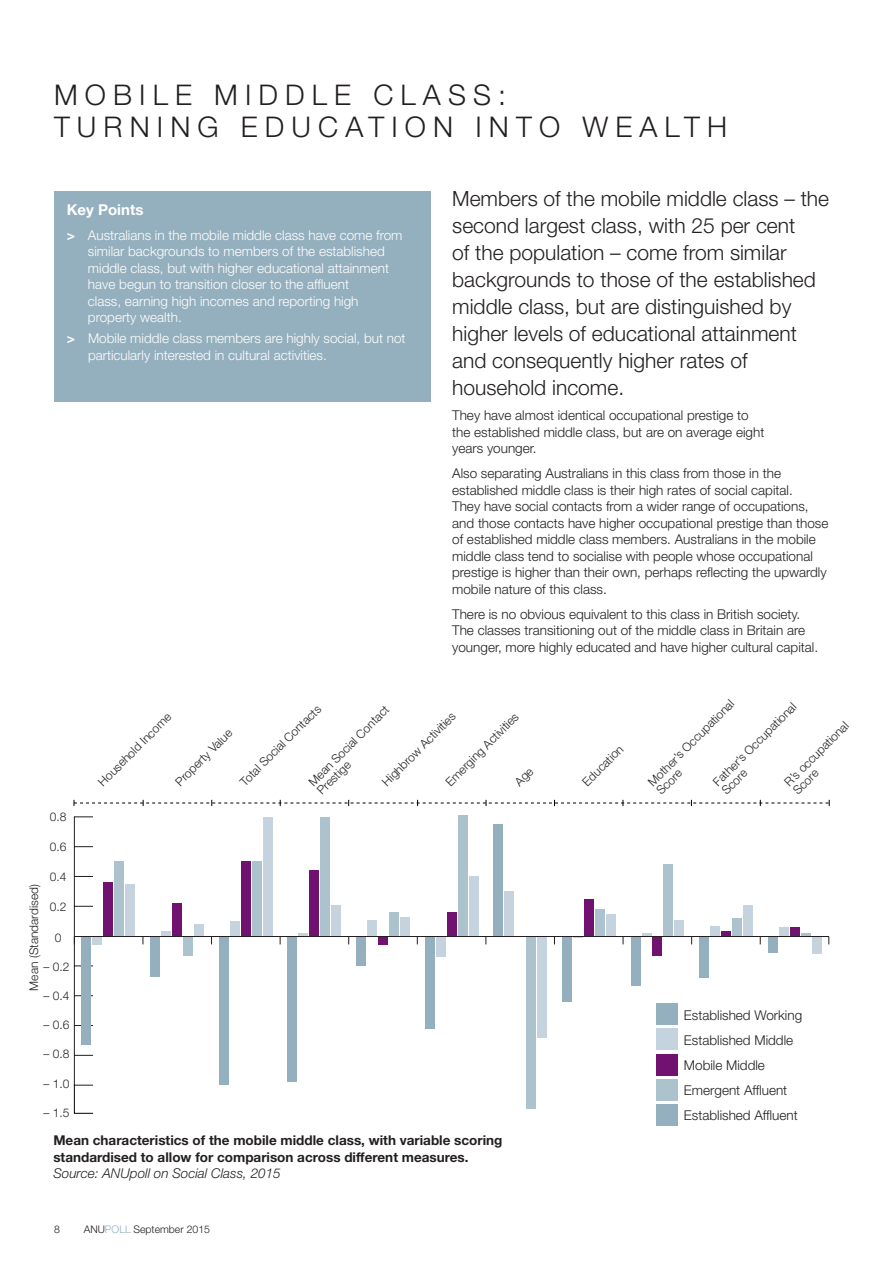
<style>
.page{position:relative;width:893px;height:1263px;background:#fff}
.page>*{position:absolute;margin:0;border:0;box-sizing:border-box;transform-origin:0 0}
.Page_heading{font:300 28.5px/31.5px "Helvetica Neue LT Std";letter-spacing:.25em;color:#231f20}
.Bodycopy{font:300 21px/27px "Helvetica Neue LT Std";color:#231f20}
.Subheading{font:700 15px "Helvetica Neue LT Std";color:#fff}
.Bodycopy-2{font:300 13.5px/16.5px "Helvetica Neue LT Std";color:#231f20}
.t1{font:300 13.5px/16.5px "Helvetica Neue LT Std";color:#fff}
.Bodycopy-3{font:700 13.5px/16.5px "Helvetica Neue LT Std";color:#231f20}
.Bodycopy-4{font:300 12px/12px "Helvetica Neue LT Std";color:#231f20}
.t2{font:300 10.5px "Helvetica Neue LT Std";color:#231f20}
.s1{font-weight:700}
.s2{font-weight:300;font-style:italic}
.s3{color:#94afbd}
</style>
<div class="page">
<div style="left:54px;top:191px;width:377px;height:211px;background:#94afbd"></div>
<hr style="left:74px;top:816px;width:1px;height:269px;background:#231f20">
<svg style="left:75px;top:1055px;width:18px;height:1px"></svg>
<svg style="left:75px;top:906px;width:18px;height:1px"></svg>
<svg style="left:75px;top:876px;width:18px;height:1px"></svg>
<svg style="left:75px;top:846px;width:18px;height:1px"></svg>
<svg style="left:74px;top:816px;width:19px;height:1px"></svg>
<div style="left:126px;top:884px;width:9px;height:52px;background:#c4d3dd"></div>
<div style="left:194px;top:924px;width:10px;height:12px;background:#c4d3dd"></div>
<div style="left:263px;top:817px;width:9px;height:119px;background:#c4d3dd"></div>
<div style="left:331px;top:905px;width:10px;height:31px;background:#c4d3dd"></div>
<div style="left:400px;top:917px;width:10px;height:19px;background:#c4d3dd"></div>
<div style="left:469px;top:877px;width:9px;height:59px;background:#c4d3dd"></div>
<div style="left:537px;top:936px;width:10px;height:101px;background:#c4d3dd"></div>
<div style="left:606px;top:914px;width:10px;height:22px;background:#c4d3dd"></div>
<div style="left:675px;top:920px;width:9px;height:16px;background:#c4d3dd"></div>
<div style="left:743px;top:905px;width:10px;height:31px;background:#c4d3dd"></div>
<div style="left:812px;top:936px;width:9px;height:18px;background:#c4d3dd"></div>
<div style="left:115px;top:862px;width:9px;height:74px;background:#acc2cd"></div>
<div style="left:183px;top:936px;width:10px;height:19px;background:#acc2cd"></div>
<div style="left:252px;top:862px;width:9px;height:74px;background:#acc2cd"></div>
<div style="left:320px;top:817px;width:10px;height:119px;background:#acc2cd"></div>
<div style="left:389px;top:912px;width:10px;height:24px;background:#acc2cd"></div>
<div style="left:458px;top:815px;width:9px;height:121px;background:#acc2cd"></div>
<div style="left:526px;top:936px;width:10px;height:173px;background:#acc2cd"></div>
<div style="left:595px;top:909px;width:10px;height:27px;background:#acc2cd"></div>
<div style="left:664px;top:865px;width:9px;height:71px;background:#acc2cd"></div>
<div style="left:732px;top:918px;width:10px;height:18px;background:#acc2cd"></div>
<svg style="left:801px;top:933px;width:9px;height:3px"></svg>
<div style="left:104px;top:883px;width:9px;height:53px;background:#711271"></div>
<div style="left:172px;top:903px;width:10px;height:33px;background:#711271"></div>
<div style="left:241px;top:862px;width:9px;height:74px;background:#711271"></div>
<div style="left:310px;top:871px;width:9px;height:65px;background:#711271"></div>
<div style="left:378px;top:936px;width:10px;height:9px;background:#711271"></div>
<div style="left:447px;top:912px;width:9px;height:24px;background:#711271"></div>
<div style="left:584px;top:899px;width:10px;height:37px;background:#711271"></div>
<div style="left:653px;top:936px;width:9px;height:19px;background:#711271"></div>
<hr style="left:721px;top:932px;width:10px;height:4px;background:#711271">
<div style="left:790px;top:927px;width:9px;height:9px;background:#711271"></div>
<div style="left:93px;top:936px;width:9px;height:9px;background:#c4d3dd"></div>
<hr style="left:161px;top:932px;width:10px;height:4px;background:#c4d3dd">
<div style="left:230px;top:921px;width:9px;height:15px;background:#c4d3dd"></div>
<svg style="left:299px;top:933px;width:9px;height:3px"></svg>
<div style="left:367px;top:920px;width:10px;height:16px;background:#c4d3dd"></div>
<div style="left:436px;top:936px;width:9px;height:21px;background:#c4d3dd"></div>
<div style="left:504px;top:891px;width:10px;height:45px;background:#c4d3dd"></div>
<svg style="left:642px;top:933px;width:9px;height:3px"></svg>
<div style="left:710px;top:926px;width:10px;height:10px;background:#c4d3dd"></div>
<div style="left:779px;top:927px;width:10px;height:9px;background:#c4d3dd"></div>
<div style="left:82px;top:936px;width:9px;height:109px;background:#94afbd"></div>
<div style="left:150px;top:936px;width:10px;height:40px;background:#94afbd"></div>
<div style="left:219px;top:936px;width:10px;height:149px;background:#94afbd"></div>
<div style="left:288px;top:936px;width:9px;height:146px;background:#94afbd"></div>
<div style="left:356px;top:936px;width:10px;height:30px;background:#94afbd"></div>
<div style="left:425px;top:936px;width:9px;height:92px;background:#94afbd"></div>
<div style="left:493px;top:824px;width:10px;height:112px;background:#94afbd"></div>
<div style="left:562px;top:936px;width:10px;height:66px;background:#94afbd"></div>
<div style="left:631px;top:936px;width:9px;height:49px;background:#94afbd"></div>
<div style="left:699px;top:936px;width:10px;height:42px;background:#94afbd"></div>
<div style="left:768px;top:936px;width:10px;height:16px;background:#94afbd"></div>
<hr style="left:74px;top:936px;width:755px;height:1px;background:#231f20">
<svg style="left:74px;top:800px;width:756px;height:6px"></svg>
<svg style="left:74px;top:1084px;width:19px;height:30px"></svg>
<div style="left:656px;top:1003px;width:21px;height:22px;background:#94afbd"></div>
<div style="left:656px;top:1029px;width:21px;height:21px;background:#c4d3dd"></div>
<div style="left:656px;top:1054px;width:21px;height:21px;background:#711271"></div>
<div style="left:656px;top:1079px;width:21px;height:22px;background:#acc2cd"></div>
<div style="left:656px;top:1105px;width:21px;height:21px;background:#94afbd"></div>
<p class="Page_heading" style="left:54px;top:79px;width:675px">MOBILE MIDDLE CLASS:<br>TURNING EDUCATION INTO WEALTH</p>
<p class="Subheading" style="left:67px;top:200px;width:78px">Key Points</p>
<p class="t1" style="left:88px;top:226px;width:316px;text-indent:-21px"><span class="s1">&gt;</span> Australians in the mobile middle class have come from similar backgrounds to members of the established middle class, but with higher educational attainment have begun to transition closer to the affluent<br>class, earning high incomes and reporting high property wealth.</p>
<p class="t1" style="left:88px;top:330px;width:319px;text-indent:-21px"><span class="s1">&gt;</span> Mobile middle class members are highly social, but not particularly interested in cultural activities.</p>
<p class="Bodycopy" style="left:452px;top:185px;width:378px">Members of the mobile middle class – the second largest class, with 25 per cent<br>of the population – come from similar backgrounds to those of the established middle class, but are distinguished by higher levels of educational attainment and consequently higher rates of household income.</p>
<p class="Bodycopy-2" style="left:452px;top:407px;width:314px">They have almost identical occupational prestige to the established middle class, but are on average eight years younger.</p>
<p class="Bodycopy-2" style="left:452px;top:465px;width:378px">Also separating Australians in this class from those in the established middle class is their high rates of social capital.<br>They have social contacts from a wider range of occupations, and those contacts have higher occupational prestige than those of established middle class members. Australians in the mobile middle class tend to socialise with people whose occupational prestige is higher than their own, perhaps reflecting the upwardly mobile nature of this class.</p>
<p class="Bodycopy-2" style="left:452px;top:606px;width:367px">There is no obvious equivalent to this class in British society.<br>The classes transitioning out of the middle class in Britain are younger, more highly educated and have higher cultural capital.</p>
<p class="Bodycopy-4" style="left:50px;top:811px;width:18px">0.8</p>
<p class="Bodycopy-4" style="left:50px;top:841px;width:18px">0.6</p>
<p class="Bodycopy-4" style="left:50px;top:871px;width:18px">0.4</p>
<p class="Bodycopy-4" style="left:28px;top:990px;width:108px;rotate:-90deg">Mean (Standardised)</p>
<p class="Bodycopy-4" style="left:50px;top:900px;width:18px">0.2</p>
<p class="Bodycopy-4" style="left:55px;top:931px;width:8px">0</p>
<p class="Bodycopy-4" style="left:44px;top:960px;width:28px">– 0.2</p>
<p class="Bodycopy-4" style="left:44px;top:989px;width:28px">– 0.4</p>
<p class="Bodycopy-4" style="left:44px;top:1019px;width:28px">– 0.6</p>
<p class="Bodycopy-4" style="left:44px;top:1048px;width:28px">– 0.8</p>
<p class="Bodycopy-4" style="left:44px;top:1077px;width:28px">– 1.0</p>
<p class="Bodycopy-4" style="left:44px;top:1106px;width:28px">– 1.5</p>
<p class="Bodycopy-4" style="left:306px;top:779px;width:109px;rotate:-45deg">Mean Social Contact</p>
<p class="Bodycopy-4" style="left:238px;top:779px;width:110px;rotate:-45deg">Total Social Contacts</p>
<p class="Bodycopy-4" style="left:380px;top:779px;width:100px;rotate:-45deg">Highbrow Activities</p>
<p class="Bodycopy-4" style="left:443px;top:779px;width:99px;rotate:-45deg">Emerging Activities</p>
<p class="Bodycopy-4" style="left:96px;top:779px;width:99px;rotate:-45deg">Household Income</p>
<p class="Bodycopy-4" style="left:173px;top:779px;width:76px;rotate:-45deg">Property Value</p>
<p class="Bodycopy-4" style="left:315px;top:788px;width:43px;rotate:-45deg">Prestige</p>
<p class="Bodycopy-3" style="left:53px;top:1132px;width:451px">Mean characteristics of the mobile middle class, with variable scoring standardised to allow for comparison across different measures.<br><span class="s2">Source: ANUpoll on Social Class, 2015</span></p>
<p class="t2" style="left:54px;top:1223px;width:7px">8</p>
<p class="t2" style="left:84px;top:1223px;width:128px">ANU<span class="s3">POLL</span> September 2015</p>
<p class="Bodycopy-4" style="left:580px;top:779px;width:53px;rotate:-45deg">Education</p>
<p class="Bodycopy-4" style="left:646px;top:779px;width:118px;rotate:-45deg">Mother’s Occupational<br>Score</p>
<p class="Bodycopy-4" style="left:711px;top:779px;width:114px;rotate:-45deg">Father’s Occupational<br>Score</p>
<p class="Bodycopy-4" style="left:782px;top:779px;width:87px;rotate:-45deg">R’s occupational<br>Score</p>
<p class="Bodycopy-2" style="left:684px;top:1006px;width:120px">Established Working</p>
<p class="Bodycopy-2" style="left:684px;top:1031px;width:111px">Established Middle</p>
<p class="Bodycopy-2" style="left:684px;top:1056px;width:83px">Mobile Middle</p>
<p class="Bodycopy-2" style="left:684px;top:1082px;width:105px">Emergent Affluent</p>
<p class="Bodycopy-2" style="left:684px;top:1107px;width:115px">Established Affluent</p>
</div>
